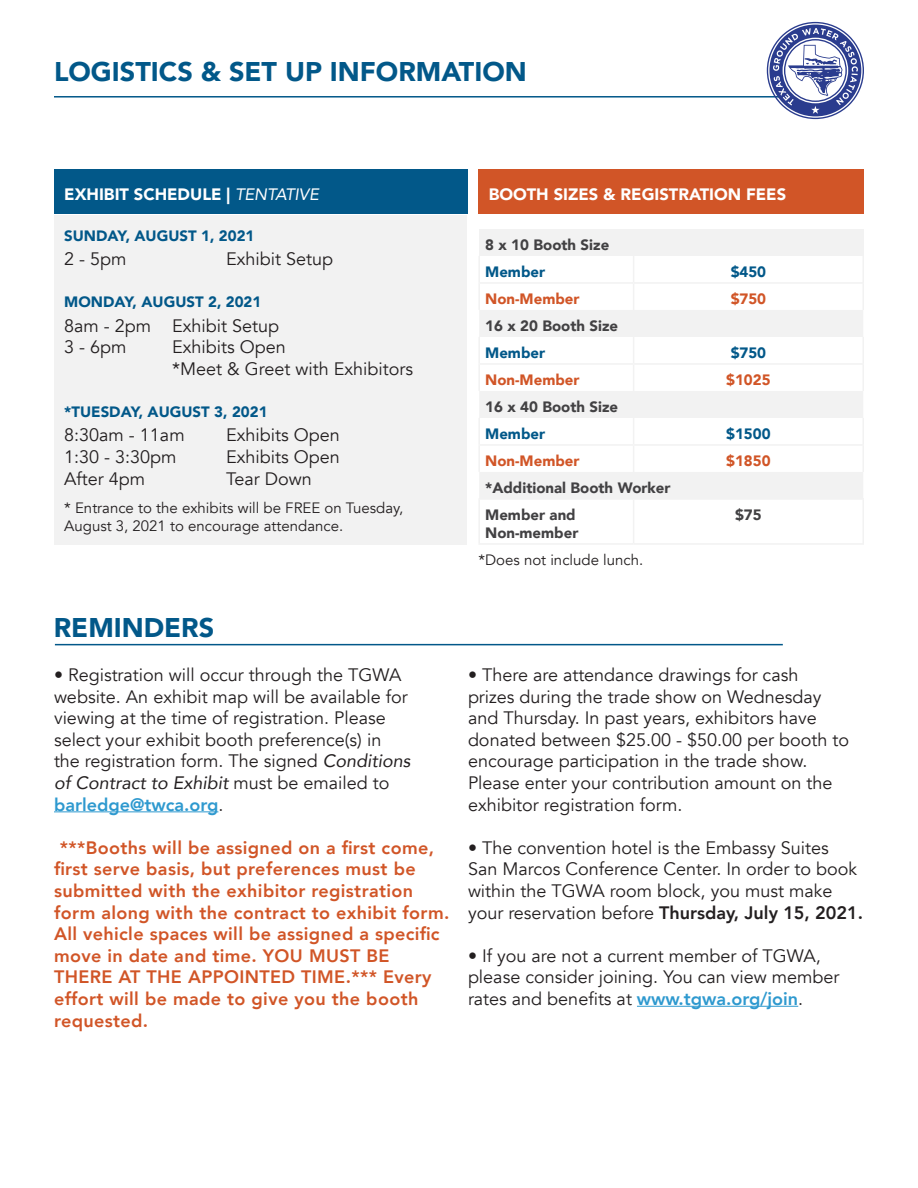
<style>
.page{position:relative;width:918px;height:1188px;background:#fff}
.page>*{position:absolute;margin:0;border:0;box-sizing:border-box;transform-origin:0 0}
.t1{font:900 27px "Avenir";color:#025889}
.t2{font:18px/21.6px "Avenir";color:#231f20}
.t3{font:800 18px/21.6px "Avenir";letter-spacing:.02em;color:#d15527}
.t4{font:900 16.5px "Avenir";color:#fff}
.t5{font:15px/18px "Avenir";color:#231f20}
.t6{font:900 15px "Avenir";color:#025889}
.t7{font:900 15px/18px "Avenir";color:#424143}
.t8{font:900 15px "Avenir";color:#d15527}
.s1{font-weight:400;font-style:italic}
.s2{font-style:italic}
.s3{font-weight:800;color:#2e99cf}
.s4{font-weight:800}
</style>
<div class="page">
<div style="left:55px;top:215px;width:412px;height:330px;background:#f2f2f2"></div>
<hr style="left:54px;top:96px;width:728px;height:2px;background:#025889">
<svg style="left:767px;top:22px;width:97px;height:97px"></svg>
<div style="left:54px;top:170px;width:414px;height:44px;background:#025889"></div>
<div style="left:478px;top:170px;width:386px;height:44px;background:#d15527"></div>
<div style="left:479px;top:229px;width:384px;height:27px;background:#f2f2f2"></div>
<svg style="left:479px;top:310px;width:384px;height:188px"></svg>
<hr style="left:478px;top:282px;width:156px;height:2px;background:#f2f2f2">
<hr style="left:634px;top:282px;width:230px;height:2px;background:#f2f2f2">
<hr style="left:862px;top:256px;width:2px;height:26px;background:#f2f2f2">
<hr style="left:862px;top:284px;width:2px;height:26px;background:#f2f2f2">
<hr style="left:478px;top:256px;width:2px;height:26px;background:#f2f2f2">
<hr style="left:478px;top:284px;width:2px;height:26px;background:#f2f2f2">
<svg style="left:633px;top:256px;width:1px;height:54px"></svg>
<hr style="left:862px;top:337px;width:2px;height:26px;background:#f2f2f2">
<hr style="left:478px;top:337px;width:2px;height:26px;background:#f2f2f2">
<svg style="left:633px;top:337px;width:1px;height:54px"></svg>
<hr style="left:862px;top:446px;width:2px;height:26px;background:#f2f2f2">
<hr style="left:478px;top:446px;width:2px;height:26px;background:#f2f2f2">
<svg style="left:633px;top:418px;width:1px;height:54px"></svg>
<hr style="left:478px;top:418px;width:2px;height:26px;background:#f2f2f2">
<hr style="left:862px;top:418px;width:2px;height:26px;background:#f2f2f2">
<hr style="left:478px;top:444px;width:156px;height:2px;background:#f2f2f2">
<hr style="left:634px;top:444px;width:230px;height:2px;background:#f2f2f2">
<hr style="left:478px;top:363px;width:156px;height:2px;background:#f2f2f2">
<hr style="left:478px;top:365px;width:2px;height:26px;background:#f2f2f2">
<hr style="left:634px;top:363px;width:230px;height:2px;background:#f2f2f2">
<hr style="left:862px;top:365px;width:2px;height:26px;background:#f2f2f2">
<hr style="left:634px;top:498px;width:230px;height:2px;background:#f2f2f2">
<hr style="left:634px;top:543px;width:230px;height:2px;background:#f2f2f2">
<hr style="left:862px;top:500px;width:2px;height:43px;background:#f2f2f2">
<hr style="left:478px;top:498px;width:156px;height:2px;background:#f2f2f2">
<hr style="left:478px;top:543px;width:156px;height:2px;background:#f2f2f2">
<hr style="left:478px;top:500px;width:2px;height:43px;background:#f2f2f2">
<hr style="left:633px;top:500px;width:1px;height:43px;background:#f2f2f2">
<hr style="left:54px;top:811px;width:164px;height:1px;background:#2e99cf">
<hr style="left:637px;top:1006px;width:161px;height:1px;background:#2e99cf">
<hr style="left:55px;top:644px;width:728px;height:1px;background:#025889">
<p class="t1" style="left:54px;top:48px;width:474px">LOGISTICS &amp; SET UP INFORMATION</p>
<p class="t4" style="left:64px;top:180px;width:256px">EXHIBIT SCHEDULE | <span class="s1">TENTATIVE</span></p>
<p class="t6" style="left:64px;top:223px;width:192px">SUNDAY, AUGUST 1, 2021</p>
<p class="t2" style="left:64px;top:249px;width:64px">2 - 5pm</p>
<p class="t2" style="left:226px;top:249px;width:108px">Exhibit Setup</p>
<p class="t6" style="left:64px;top:289px;width:199px">MONDAY, AUGUST 2, 2021</p>
<p class="t2" style="left:64px;top:315px;width:216px">8am - 2pm Exhibit Setup</p>
<p class="t2" style="left:64px;top:337px;width:64px">3 - 6pm</p>
<p class="t2" style="left:172px;top:337px;width:115px">Exhibits Open</p>
<p class="t2" style="left:172px;top:358px;width:242px">*Meet &amp; Greet with Exhibitors</p>
<p class="t6" style="left:64px;top:399px;width:205px">*TUESDAY, AUGUST 3, 2021</p>
<p class="t2" style="left:64px;top:425px;width:122px">8:30am - 11am</p>
<p class="t2" style="left:226px;top:425px;width:115px">Exhibits Open</p>
<p class="t2" style="left:64px;top:446px;width:114px">1:30 - 3:30pm</p>
<p class="t2" style="left:226px;top:446px;width:115px">Exhibits Open</p>
<p class="t2" style="left:64px;top:468px;width:82px">After 4pm</p>
<p class="t2" style="left:226px;top:468px;width:87px">Tear Down</p>
<p class="t5" style="left:64px;top:499px;width:340px">* Entrance to the exhibits will be FREE on Tuesday,<br>August 3, 2021 to encourage attendance.</p>
<p class="t4" style="left:489px;top:180px;width:299px">BOOTH SIZES &amp; REGISTRATION FEES</p>
<p class="t7" style="left:485px;top:235px;width:126px">8 x 10 Booth Size</p>
<p class="t6" style="left:485px;top:259px;width:61px">Member</p>
<p class="t6" style="left:731px;top:259px;width:37px">$450</p>
<p class="t8" style="left:485px;top:286px;width:96px">Non-Member</p>
<p class="t8" style="left:731px;top:286px;width:37px">$750</p>
<p class="t7" style="left:485px;top:316px;width:134px">16 x 20 Booth Size</p>
<p class="t6" style="left:485px;top:340px;width:61px">Member</p>
<p class="t6" style="left:731px;top:340px;width:37px">$750</p>
<p class="t8" style="left:485px;top:367px;width:96px">Non-Member</p>
<p class="t8" style="left:726px;top:367px;width:46px">$1025</p>
<p class="t7" style="left:485px;top:397px;width:134px">16 x 40 Booth Size</p>
<p class="t6" style="left:485px;top:421px;width:61px">Member</p>
<p class="t6" style="left:726px;top:421px;width:46px">$1500</p>
<p class="t8" style="left:485px;top:448px;width:96px">Non-Member</p>
<p class="t8" style="left:726px;top:448px;width:46px">$1850</p>
<p class="t7" style="left:485px;top:478px;width:187px">*Additional Booth Worker</p>
<p class="t7" style="left:485px;top:505px;width:95px">Member and<br>Non-member</p>
<p class="t7" style="left:735px;top:505px;width:28px">$75</p>
<p class="t5" style="left:478px;top:551px;width:166px">*Does not include lunch.</p>
<p class="t1" style="left:54px;top:604px;width:162px">REMINDERS</p>
<p class="t2" style="left:54px;top:664px;width:358px">• Registration will occur through the TGWA website. An exhibit map will be available for viewing at the time of registration. Please select your exhibit booth preference(s) in the registration form. The signed <span class="s2">Conditions of Contract to Exhibit</span> must be emailed to <span class="s3">barledge@twca.org</span>.</p>
<p class="t3" style="left:54px;top:837px;width:397px;text-indent:6px">***Booths will be assigned on a first come, first serve basis, but preferences must be submitted with the exhibitor registration form along with the contract to exhibit form.<br>All vehicle spaces will be assigned a specific move in date and time. YOU MUST BE THERE AT THE APPOINTED TIME.*** Every effort will be made to give you the booth requested.</p>
<p class="t2" style="left:468px;top:664px;width:383px">• There are attendance drawings for cash prizes during the trade show on Wednesday and Thursday. In past years, exhibitors have donated between $25.00 - $50.00 per booth to encourage participation in the trade show.<br>Please enter your contribution amount on the exhibitor registration form.</p>
<p class="t2" style="left:468px;top:837px;width:397px">• The convention hotel is the Embassy Suites<br>San Marcos Conference Center. In order to book within the TGWA room block, you must make your reservation before <span class="s4">Thursday, July 15, 2021.</span></p>
<p class="t2" style="left:468px;top:945px;width:373px">• If you are not a current member of TGWA, please consider joining. You can view member rates and benefits at <span class="s3">www.tgwa.org/join</span>.</p>
</div>
